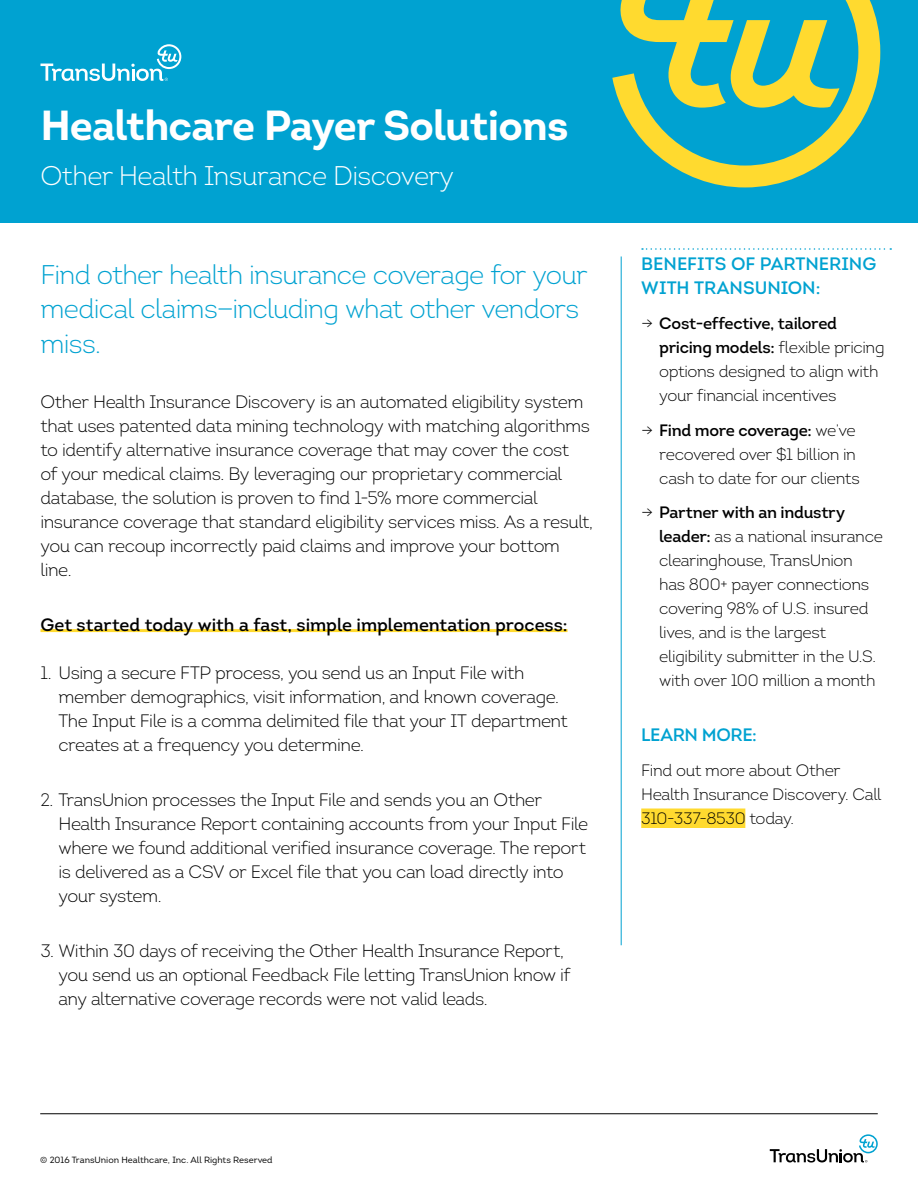
<style>
.page{position:relative;width:918px;height:1188px;background:#fff}
.page>*{position:absolute;margin:0;border:0;box-sizing:border-box;transform-origin:0 0}
.t1{font:700 42px "Intro";letter-spacing:-.02em;color:#fff}
.t2{font:300 27px/34.5px "Intro";letter-spacing:-.03em;color:#00a2d1}
.t3{font:300 27px "Intro";letter-spacing:-.02em;color:#fff}
.t4{font:300 18px/24px "Intro";letter-spacing:-.025em;color:#000}
.t5{font:600 18px "Intro";color:#000}
.t6{font:600 18px/24px "Intro";color:#00a2d1}
.t7{font:18px "Intro Semi Bold Caps";letter-spacing:-.02em;color:#00a2d1}
.t8{font:300 16.5px/24px "Intro";letter-spacing:-.02em;color:#000}
.t9{font:9px "Intro";color:#000}
.s1{font-weight:600}
</style>
<div class="page">
<div style="left:0;top:0;width:918px;height:223px;background:#00a2d1"></div>
<hr style="left:40px;top:629px;width:528px;height:3px;background:#ffda2f">
<svg style="left:642px;top:248px;width:249px;height:2px"></svg>
<div style="left:641px;top:808px;width:104px;height:20px;background:#ffda2f"></div>
<hr style="left:621px;top:256px;width:1px;height:689px;background:#00a2d1">
<hr style="left:40px;top:1113px;width:838px;height:1px;background:#000">
<svg style="left:770px;top:1134px;width:108px;height:29px"></svg>
<svg style="left:612px;top:0;width:268px;height:187px"></svg>
<svg style="left:729px;top:20px;width:110px;height:88px"></svg>
<svg style="left:40px;top:44px;width:141px;height:37px"></svg>
<h1 class="t1" style="left:40px;top:98px;width:530px">Healthcare Payer Solutions</h1>
<h2 class="t3" style="left:40px;top:159px;width:415px">Other Health Insurance Discovery</h2>
<h2 class="t2" style="left:40px;top:257px;width:549px">Find other health insurance coverage for your medical claims—including what other vendors miss.</h2>
<p class="t4" style="left:40px;top:389px;width:554px">Other Health Insurance Discovery is an automated eligibility system that uses patented data mining technology with matching algorithms to identify alternative insurance coverage that may cover the cost<br>of your medical claims. By leveraging our proprietary commercial database, the solution is proven to find 1-5% more commercial insurance coverage that standard eligibility services miss. As a result, you can recoup incorrectly paid claims and improve your bottom line.</p>
<p class="t5" style="left:40px;top:613px;width:529px">Get started today with a fast, simple implementation process:</p>
<p class="t4" style="left:58px;top:661px;width:511px;text-indent:-18px">1. Using a secure FTP process, you send us an Input File with member demographics, visit information, and known coverage.<br>The Input File is a comma delimited file that your IT department creates at a frequency you determine.</p>
<p class="t4" style="left:58px;top:788px;width:531px;text-indent:-18px">2. TransUnion processes the Input File and sends you an Other Health Insurance Report containing accounts from your Input File where we found additional verified insurance coverage. The report is delivered as a CSV or Excel file that you can load directly into your system.</p>
<p class="t4" style="left:58px;top:939px;width:514px;text-indent:-18px">3. Within 30 days of receiving the Other Health Insurance Report, you send us an optional Feedback File letting TransUnion know if any alternative coverage records were not valid leads.</p>
<p class="t6" style="left:641px;top:252px;width:233px">Benefits of partnering with TransUnion:</p>
<p class="t8" style="left:659px;top:311px;width:227px;text-indent:-18px">→ <span class="s1">Cost-effective, tailored pricing models:</span> flexible pricing options designed to align with your financial incentives</p>
<p class="t8" style="left:659px;top:418px;width:202px;text-indent:-18px">→ <span class="s1">Find more coverage:</span> we’ve recovered over $1 billion in cash to date for our clients</p>
<p class="t8" style="left:659px;top:501px;width:225px;text-indent:-18px">→ <span class="s1">Partner with an industry leader:</span> as a national insurance clearinghouse, TransUnion<br>has 800+ payer connections covering 98% of U.S. insured lives, and is the largest eligibility submitter in the U.S. with over 100 million a month</p>
<p class="t7" style="left:641px;top:724px;width:117px">LEARN MORE:</p>
<p class="t8" style="left:641px;top:758px;width:242px">Find out more about Other<br>Health Insurance Discovery. Call<br>310-337-8530 today.</p>
<p class="t9" style="left:40px;top:1154px;width:234px">© 2016 TransUnion Healthcare, Inc. All Rights Reserved</p>
</div>
